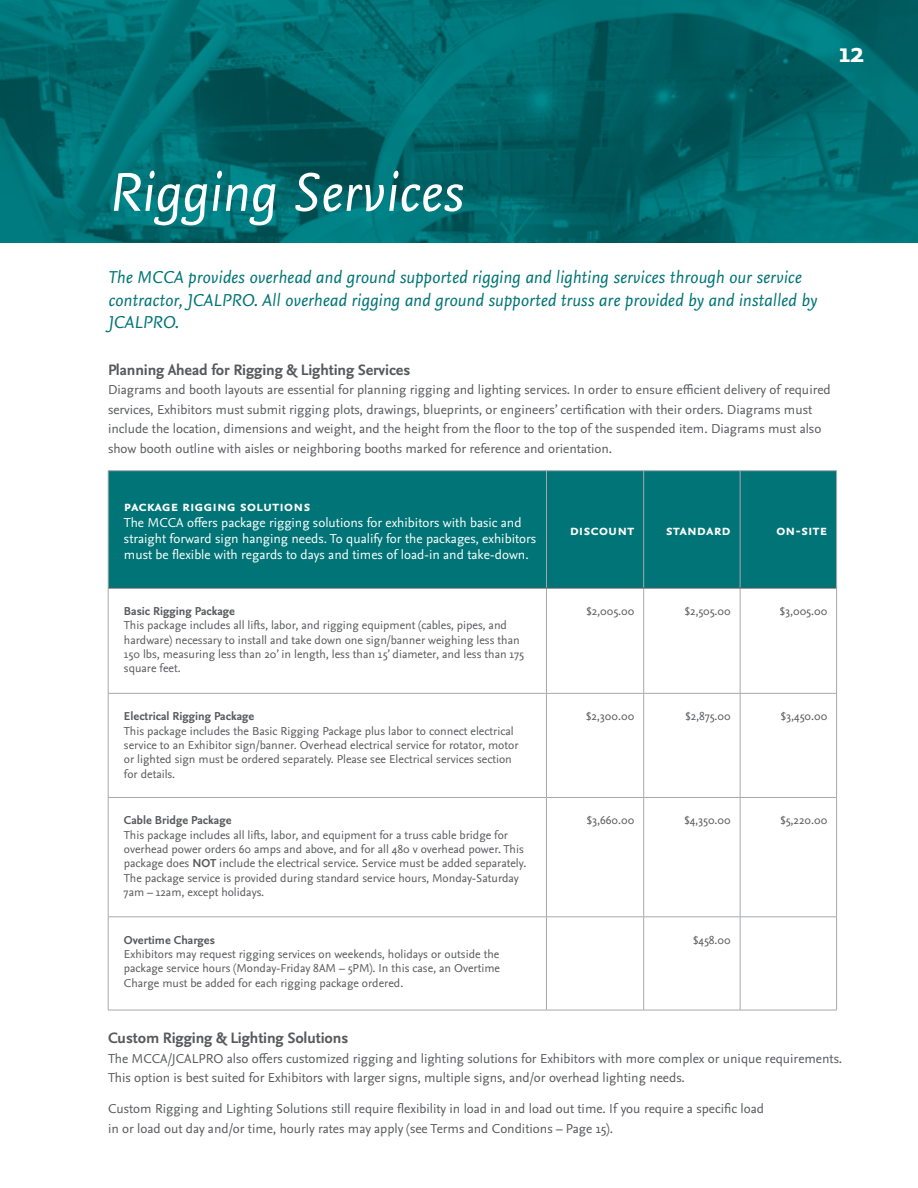
<style>
.page{position:relative;width:918px;height:1188px;background:#fff}
.page>*{position:absolute;margin:0;border:0;box-sizing:border-box;transform-origin:0 0}
.t1{font:italic 57px "Nexus Sans Pro";color:#fff}
.t2{font:700 30px "Nexus Sans Pro";color:#fff}
.t3{font:italic 18px/22.5px "Nexus Sans Pro";color:#007476}
.t4{font:700 15.75px "Nexus Sans Pro";letter-spacing:-.01em;color:#58595b}
.t5{font:700 15px "Nexus Sans Pro";color:#fff}
.t6{font:13.5px/19.5px "Nexus Sans Pro";color:#58595b}
.t7{font:13.5px/16.2px "Nexus Sans Pro";color:#fff}
.t8{font:12px/14.4px "Nexus Sans Pro";color:#58595b}
.t9{font:700 12px "Nexus Sans Pro";color:#58595b}
.s1{font-weight:700}
</style>
<div class="page">
<img style="left:0;top:0;width:918px;height:243px">
<div style="left:109px;top:471px;width:727px;height:117px;background:#007476"></div>
<svg style="left:109px;top:589px;width:727px;height:421px"></svg>
<hr style="left:546px;top:471px;width:1px;height:117px;background:#a7a9ac">
<hr style="left:643px;top:471px;width:1px;height:117px;background:#a7a9ac">
<hr style="left:546px;top:588px;width:1px;height:105px;background:#a7a9ac">
<hr style="left:643px;top:588px;width:1px;height:105px;background:#a7a9ac">
<hr style="left:108px;top:693px;width:438px;height:1px;background:#a7a9ac">
<hr style="left:546px;top:693px;width:98px;height:1px;background:#a7a9ac">
<hr style="left:546px;top:694px;width:1px;height:103px;background:#a7a9ac">
<hr style="left:644px;top:693px;width:96px;height:1px;background:#a7a9ac">
<hr style="left:643px;top:694px;width:1px;height:103px;background:#a7a9ac">
<hr style="left:740px;top:693px;width:97px;height:1px;background:#a7a9ac">
<hr style="left:108px;top:797px;width:438px;height:1px;background:#a7a9ac">
<hr style="left:546px;top:797px;width:98px;height:1px;background:#a7a9ac">
<hr style="left:546px;top:798px;width:1px;height:119px;background:#a7a9ac">
<hr style="left:644px;top:797px;width:96px;height:1px;background:#a7a9ac">
<hr style="left:643px;top:798px;width:1px;height:119px;background:#a7a9ac">
<hr style="left:740px;top:797px;width:97px;height:1px;background:#a7a9ac">
<hr style="left:108px;top:917px;width:438px;height:1px;background:#a7a9ac">
<hr style="left:546px;top:917px;width:98px;height:1px;background:#a7a9ac">
<hr style="left:546px;top:917px;width:1px;height:93px;background:#a7a9ac">
<hr style="left:644px;top:917px;width:96px;height:1px;background:#a7a9ac">
<hr style="left:643px;top:917px;width:1px;height:93px;background:#a7a9ac">
<hr style="left:740px;top:917px;width:97px;height:1px;background:#a7a9ac">
<hr style="left:108px;top:1010px;width:438px;height:1px;background:#a7a9ac">
<hr style="left:546px;top:1010px;width:98px;height:1px;background:#a7a9ac">
<hr style="left:644px;top:1010px;width:96px;height:1px;background:#a7a9ac">
<hr style="left:740px;top:1010px;width:97px;height:1px;background:#a7a9ac">
<hr style="left:108px;top:588px;width:1px;height:105px;background:#a7a9ac">
<hr style="left:740px;top:588px;width:1px;height:105px;background:#a7a9ac">
<hr style="left:836px;top:588px;width:1px;height:105px;background:#a7a9ac">
<hr style="left:108px;top:694px;width:1px;height:103px;background:#a7a9ac">
<hr style="left:740px;top:694px;width:1px;height:103px;background:#a7a9ac">
<hr style="left:836px;top:694px;width:1px;height:103px;background:#a7a9ac">
<hr style="left:108px;top:798px;width:1px;height:119px;background:#a7a9ac">
<hr style="left:740px;top:798px;width:1px;height:119px;background:#a7a9ac">
<hr style="left:836px;top:798px;width:1px;height:119px;background:#a7a9ac">
<hr style="left:108px;top:917px;width:1px;height:93px;background:#a7a9ac">
<hr style="left:740px;top:917px;width:1px;height:93px;background:#a7a9ac">
<hr style="left:836px;top:917px;width:1px;height:93px;background:#a7a9ac">
<hr style="left:108px;top:470px;width:438px;height:1px;background:#a7a9ac">
<hr style="left:108px;top:471px;width:1px;height:117px;background:#a7a9ac">
<hr style="left:546px;top:470px;width:98px;height:1px;background:#a7a9ac">
<hr style="left:644px;top:470px;width:96px;height:1px;background:#a7a9ac">
<hr style="left:740px;top:470px;width:97px;height:1px;background:#a7a9ac">
<hr style="left:740px;top:471px;width:1px;height:117px;background:#a7a9ac">
<hr style="left:836px;top:471px;width:1px;height:117px;background:#a7a9ac">
<hr style="left:108px;top:588px;width:438px;height:1px;background:#58595b">
<hr style="left:546px;top:588px;width:98px;height:1px;background:#58595b">
<hr style="left:644px;top:588px;width:96px;height:1px;background:#58595b">
<hr style="left:740px;top:588px;width:96px;height:1px;background:#58595b">
<h2 class="t2" style="left:839px;top:30px;width:27px">12</h2>
<h1 class="t1" style="left:108px;top:149px;width:356px">Rigging Services</h1>
<h3 class="t3" style="left:108px;top:265px;width:711px">The MCCA provides overhead and ground supported rigging and lighting services through our service contractor, JCALPRO. All overhead rigging and ground supported truss are provided by and installed by<br>JCALPRO.</h3>
<h3 class="t4" style="left:108px;top:358px;width:304px">Planning Ahead for Rigging &amp; Lighting Services</h3>
<p class="t6" style="left:108px;top:379px;width:724px">Diagrams and booth layouts are essential for planning rigging and lighting services. In order to ensure efficient delivery of required services, Exhibitors must submit rigging plots, drawings, blueprints, or engineers’ certification with their orders. Diagrams must include the location, dimensions and weight, and the height from the floor to the top of the suspended item. Diagrams must also show booth outline with aisles or neighboring booths marked for reference and orientation.</p>
<p class="t5" style="left:124px;top:494px;width:188px">package rigging solutions</p>
<p class="t7" style="left:124px;top:514px;width:414px">The MCCA offers package rigging solutions for exhibitors with basic and straight forward sign hanging needs. To qualify for the packages, exhibitors must be flexible with regards to days and times of load-in and take-down.</p>
<p class="t5" style="left:570px;top:519px;width:66px">discount</p>
<p class="t5" style="left:666px;top:519px;width:66px">standard</p>
<p class="t5" style="left:776px;top:519px;width:53px">on-site</p>
<p class="t9" style="left:124px;top:602px;width:113px">Basic Rigging Package</p>
<p class="t8" style="left:124px;top:618px;width:401px">This package includes all lifts, labor, and rigging equipment (cables, pipes, and hardware) necessary to install and take down one sign/banner weighing less than 150 lbs, measuring less than 20’ in length, less than 15’ diameter, and less than 175 square feet.</p>
<p class="t9" style="left:124px;top:707px;width:132px">Electrical Rigging Package</p>
<p class="t8" style="left:124px;top:723px;width:396px">This package includes the Basic Rigging Package plus labor to connect electrical service to an Exhibitor sign/banner. Overhead electrical service for rotator, motor or lighted sign must be ordered separately. Please see Electrical services section for details.</p>
<p class="t9" style="left:124px;top:811px;width:109px">Cable Bridge Package</p>
<p class="t8" style="left:124px;top:827px;width:404px">This package includes all lifts, labor, and equipment for a truss cable bridge for overhead power orders 60 amps and above, and for all 480 v overhead power. This package does <span class="s1">NOT</span> include the electrical service. Service must be added separately.<br>The package service is provided during standard service hours, Monday-Saturday 7am – 12am, except holidays.</p>
<p class="t9" style="left:124px;top:931px;width:93px">Overtime Charges</p>
<p class="t8" style="left:124px;top:946px;width:378px;text-align:justify">Exhibitors may request rigging services on weekends, holidays or outside the package service hours (Monday-Friday 8AM – 5PM). In this case, an Overtime Charge must be added for each rigging package ordered.</p>
<p class="t8" style="left:586px;top:603px;width:49px">$2,005.00</p>
<p class="t8" style="left:685px;top:603px;width:48px">$2,505.00</p>
<p class="t8" style="left:780px;top:603px;width:49px">$3,005.00</p>
<p class="t8" style="left:586px;top:708px;width:50px">$2,300.00</p>
<p class="t8" style="left:686px;top:708px;width:47px">$2,875.00</p>
<p class="t8" style="left:781px;top:708px;width:48px">$3,450.00</p>
<p class="t8" style="left:587px;top:812px;width:49px">$3,660.00</p>
<p class="t8" style="left:684px;top:812px;width:48px">$4,350.00</p>
<p class="t8" style="left:781px;top:812px;width:48px">$5,220.00</p>
<p class="t8" style="left:693px;top:932px;width:39px">$458.00</p>
<h3 class="t4" style="left:108px;top:1026px;width:242px">Custom Rigging &amp; Lighting Solutions</h3>
<p class="t6" style="left:108px;top:1048px;width:736px">The MCCA/JCALPRO also offers customized rigging and lighting solutions for Exhibitors with more complex or unique requirements.<br>This option is best suited for Exhibitors with larger signs, multiple signs, and/or overhead lighting needs.</p>
<p class="t6" style="left:108px;top:1098px;width:657px">Custom Rigging and Lighting Solutions still require flexibility in load in and load out time. If you require a specific load in or load out day and/or time, hourly rates may apply (see Terms and Conditions – Page 15).</p>
</div>
